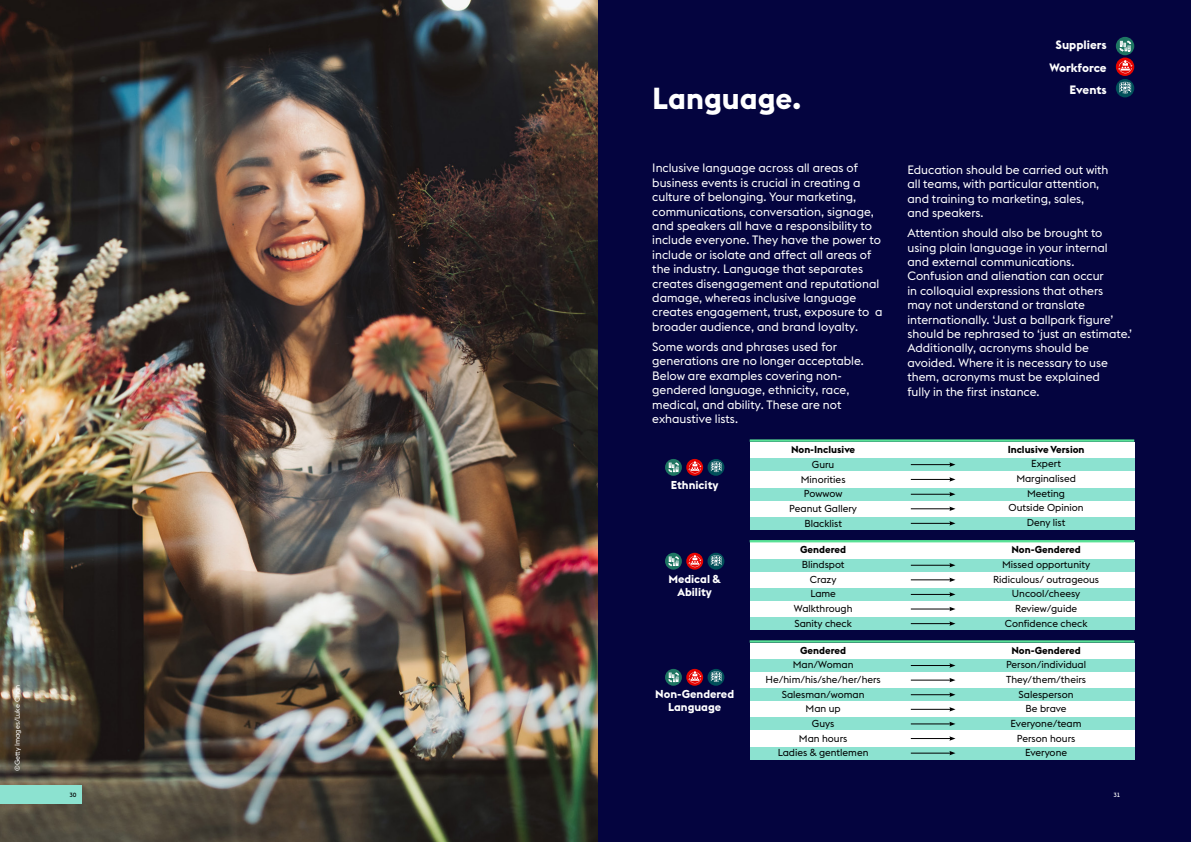
<style>
.page{position:relative;width:1191px;height:842px;background:#fff}
.page>*{position:absolute;margin:0;border:0;box-sizing:border-box;transform-origin:0 0}
.t1{font:700 30px "Euclid Flex B";color:#fff}
.t2{font:12px/14.4px "Euclid Flex";color:#fff}
.t3{font:12px/14.4px "Euclid Flex B";color:#fff}
.t4{font:700 12px "Euclid Flex B";color:#fff}
.t5{font:700 11.4px/13.6px "Euclid Flex B";color:#fff;text-align:center}
.t6{font:10px "Euclid Flex B";color:#000}
.t7{font:700 10px "Euclid Flex B";color:#000}
.t8{font:7px "Euclid Flex B";color:#fff}
.t9{font:500 6px "Euclid Flex B";color:#000}
.t10{font:500 6px "Euclid Flex B";color:#fff}
</style>
<div class="page">
<div style="left:597px;top:0;width:594px;height:842px;background:#04043f"></div>
<div style="left:1115px;top:37px;width:19px;height:18px;background:#1e7663;border-radius:50%"></div>
<svg style="left:1115px;top:58px;width:19px;height:18px"></svg>
<svg style="left:1115px;top:79px;width:19px;height:18px"></svg>
<svg style="left:1119px;top:40px;width:12px;height:12px"></svg>
<svg style="left:1118px;top:60px;width:14px;height:13px"></svg>
<svg style="left:1119px;top:82px;width:12px;height:11px"></svg>
<div style="left:749px;top:442px;width:385px;height:88px;background:#fff"></div>
<div style="left:749px;top:458px;width:385px;height:13px;background:#8ce2d0"></div>
<div style="left:749px;top:488px;width:385px;height:13px;background:#8ce2d0"></div>
<div style="left:749px;top:517px;width:385px;height:13px;background:#8ce2d0"></div>
<hr style="left:910px;top:464px;width:41px;height:1px;background:#000">
<svg style="left:949px;top:462px;width:6px;height:5px"></svg>
<hr style="left:910px;top:479px;width:41px;height:1px;background:#000">
<svg style="left:949px;top:477px;width:6px;height:5px"></svg>
<hr style="left:910px;top:494px;width:41px;height:1px;background:#000">
<svg style="left:949px;top:492px;width:6px;height:4px"></svg>
<hr style="left:910px;top:509px;width:41px;height:1px;background:#000">
<svg style="left:949px;top:507px;width:6px;height:4px"></svg>
<hr style="left:910px;top:523px;width:41px;height:1px;background:#000">
<svg style="left:949px;top:521px;width:6px;height:5px"></svg>
<svg style="left:665px;top:459px;width:17px;height:17px"></svg>
<svg style="left:668px;top:462px;width:11px;height:10px"></svg>
<svg style="left:686px;top:459px;width:17px;height:17px"></svg>
<svg style="left:688px;top:461px;width:13px;height:12px"></svg>
<svg style="left:707px;top:459px;width:17px;height:17px"></svg>
<svg style="left:711px;top:461px;width:10px;height:11px"></svg>
<hr style="left:749px;top:439px;width:385px;height:3px;background:#5ae297">
<img style="left:0;top:0;width:597px;height:842px">
<div style="left:749px;top:643px;width:385px;height:116px;background:#fff"></div>
<div style="left:749px;top:659px;width:385px;height:13px;background:#8ce2d0"></div>
<div style="left:749px;top:747px;width:385px;height:12px;background:#8ce2d0"></div>
<div style="left:749px;top:688px;width:385px;height:13px;background:#8ce2d0"></div>
<div style="left:749px;top:717px;width:385px;height:13px;background:#8ce2d0"></div>
<hr style="left:910px;top:665px;width:41px;height:1px;background:#000">
<svg style="left:949px;top:663px;width:6px;height:5px"></svg>
<hr style="left:910px;top:680px;width:41px;height:1px;background:#000">
<svg style="left:949px;top:678px;width:6px;height:4px"></svg>
<hr style="left:910px;top:694px;width:41px;height:1px;background:#000">
<svg style="left:949px;top:692px;width:6px;height:5px"></svg>
<hr style="left:910px;top:709px;width:41px;height:1px;background:#000">
<svg style="left:949px;top:707px;width:6px;height:4px"></svg>
<hr style="left:910px;top:724px;width:41px;height:1px;background:#000">
<svg style="left:949px;top:722px;width:6px;height:4px"></svg>
<hr style="left:910px;top:738px;width:41px;height:1px;background:#000">
<svg style="left:949px;top:736px;width:6px;height:5px"></svg>
<hr style="left:910px;top:753px;width:41px;height:1px;background:#000">
<svg style="left:949px;top:751px;width:6px;height:4px"></svg>
<div style="left:665px;top:669px;width:17px;height:17px;background:#1e7663;border-radius:50%"></div>
<svg style="left:668px;top:672px;width:11px;height:10px"></svg>
<svg style="left:686px;top:669px;width:17px;height:17px"></svg>
<svg style="left:688px;top:671px;width:13px;height:12px"></svg>
<svg style="left:707px;top:669px;width:17px;height:17px"></svg>
<svg style="left:711px;top:671px;width:10px;height:11px"></svg>
<hr style="left:749px;top:640px;width:385px;height:3px;background:#5ae297">
<div style="left:749px;top:542px;width:385px;height:88px;background:#fff"></div>
<div style="left:749px;top:559px;width:385px;height:13px;background:#8ce2d0"></div>
<div style="left:749px;top:588px;width:385px;height:13px;background:#8ce2d0"></div>
<div style="left:749px;top:617px;width:385px;height:13px;background:#8ce2d0"></div>
<hr style="left:910px;top:565px;width:41px;height:1px;background:#000">
<svg style="left:949px;top:563px;width:6px;height:4px"></svg>
<hr style="left:910px;top:580px;width:41px;height:1px;background:#000">
<svg style="left:949px;top:578px;width:6px;height:4px"></svg>
<hr style="left:910px;top:594px;width:41px;height:1px;background:#000">
<svg style="left:949px;top:592px;width:6px;height:5px"></svg>
<hr style="left:910px;top:609px;width:41px;height:1px;background:#000">
<svg style="left:949px;top:607px;width:6px;height:4px"></svg>
<hr style="left:910px;top:623px;width:41px;height:1px;background:#000">
<svg style="left:949px;top:621px;width:6px;height:5px"></svg>
<div style="left:665px;top:553px;width:17px;height:17px;background:#1e7663;border-radius:50%"></div>
<svg style="left:668px;top:556px;width:11px;height:10px"></svg>
<svg style="left:686px;top:553px;width:17px;height:17px"></svg>
<svg style="left:688px;top:555px;width:13px;height:12px"></svg>
<svg style="left:707px;top:553px;width:17px;height:17px"></svg>
<svg style="left:711px;top:555px;width:10px;height:11px"></svg>
<hr style="left:749px;top:540px;width:385px;height:2px;background:#5ae297">
<div style="left:0;top:785px;width:82px;height:19px;background:#8ce2d0"></div>
<p class="t8" style="left:13px;top:771px;width:88px;rotate:-90deg">©Getty Images/Luke Chan</p>
<p class="t1" style="left:652px;top:81px;width:150px">Language.</p>
<p class="t2" style="left:652px;top:161px;width:232px">Inclusive language across all areas of business events is crucial in creating a culture of belonging. Your marketing, communications, conversation, signage, and speakers all have a responsibility to include everyone. They have the power to include or isolate and affect all areas of the industry. Language that separates creates disengagement and reputational damage, whereas inclusive language creates engagement, trust, exposure to a broader audience, and brand loyalty.</p>
<p class="t2" style="left:652px;top:340px;width:213px">Some words and phrases used for generations are no longer acceptable.<br>Below are examples covering non&shy;gendered language, ethnicity, race, medical, and ability. These are not exhaustive lists.</p>
<p class="t5" style="left:671px;top:478px;width:49px">Ethnicity</p>
<p class="t5" style="left:668px;top:572px;width:54px">Medical &amp;<br>Ability</p>
<p class="t5" style="left:655px;top:687px;width:80px">Non-Gendered<br>Language</p>
<p class="t7" style="left:791px;top:444px;width:66px">Non-Inclusive</p>
<p class="t6" style="left:812px;top:459px;width:24px">Guru</p>
<p class="t6" style="left:800px;top:473px;width:46px">Minorities</p>
<p class="t6" style="left:804px;top:488px;width:40px">Powwow</p>
<p class="t6" style="left:789px;top:503px;width:69px">Peanut Gallery</p>
<p class="t6" style="left:804px;top:517px;width:39px">Blacklist</p>
<p class="t7" style="left:800px;top:544px;width:48px">Gendered</p>
<p class="t6" style="left:801px;top:559px;width:44px">Blindspot</p>
<p class="t6" style="left:810px;top:573px;width:28px">Crazy</p>
<p class="t6" style="left:810px;top:588px;width:27px">Lame</p>
<p class="t6" style="left:794px;top:603px;width:60px">Walkthrough</p>
<p class="t6" style="left:794px;top:617px;width:59px">Sanity check</p>
<p class="t7" style="left:800px;top:644px;width:48px">Gendered</p>
<p class="t6" style="left:793px;top:659px;width:62px">Man/Woman</p>
<p class="t6" style="left:765px;top:674px;width:117px">He/him/his/she/her/hers</p>
<p class="t6" style="left:781px;top:688px;width:84px">Salesman/woman</p>
<p class="t6" style="left:805px;top:703px;width:37px">Man up</p>
<p class="t6" style="left:812px;top:718px;width:24px">Guys</p>
<p class="t6" style="left:799px;top:732px;width:50px">Man hours</p>
<p class="t6" style="left:777px;top:747px;width:92px">Ladies &amp; gentlemen</p>
<p class="t4" style="left:1055px;top:38px;width:53px">Suppliers</p>
<p class="t4" style="left:1049px;top:61px;width:59px">Workforce</p>
<p class="t4" style="left:1069px;top:83px;width:39px">Events</p>
<p class="t3" style="left:907px;top:162px;width:203px">Education should be carried out with all teams, with particular attention, and training to marketing, sales, and speakers.</p>
<p class="t3" style="left:907px;top:226px;width:226px">Attention should also be brought to using plain language in your internal and external communications.<br>Confusion and alienation can occur<br>in colloquial expressions that others<br>may not understand or translate internationally. ‘Just a ballpark figure’ should be rephrased to ‘just an estimate.’ Additionally, acronyms should be avoided. Where it is necessary to use them, acronyms must be explained<br>fully in the first instance.</p>
<p class="t7" style="left:1007px;top:443px;width:78px">Inclusive Version</p>
<p class="t6" style="left:1031px;top:458px;width:31px">Expert</p>
<p class="t6" style="left:1016px;top:473px;width:61px">Marginalised</p>
<p class="t6" style="left:1027px;top:487px;width:39px">Meeting</p>
<p class="t6" style="left:1008px;top:502px;width:77px">Outside Opinion</p>
<p class="t6" style="left:1026px;top:517px;width:40px">Deny list</p>
<p class="t7" style="left:1011px;top:544px;width:71px">Non-Gendered</p>
<p class="t6" style="left:1002px;top:558px;width:90px">Missed opportunity</p>
<p class="t6" style="left:993px;top:573px;width:108px">Ridiculous/ outrageous</p>
<p class="t6" style="left:1012px;top:588px;width:70px">Uncool/cheesy</p>
<p class="t6" style="left:1015px;top:603px;width:64px">Review/guide</p>
<p class="t6" style="left:1004px;top:617px;width:84px">Confidence check</p>
<p class="t7" style="left:1011px;top:644px;width:71px">Non-Gendered</p>
<p class="t6" style="left:1006px;top:659px;width:82px">Person/individual</p>
<p class="t6" style="left:1006px;top:674px;width:81px">They/them/theirs</p>
<p class="t6" style="left:1018px;top:688px;width:57px">Salesperson</p>
<p class="t6" style="left:1025px;top:703px;width:42px">Be brave</p>
<p class="t6" style="left:1010px;top:718px;width:72px">Everyone/team</p>
<p class="t6" style="left:1017px;top:732px;width:60px">Person hours</p>
<p class="t6" style="left:1025px;top:747px;width:44px">Everyone</p>
<p class="t9" style="left:69px;top:791px;width:9px">30</p>
<p class="t10" style="left:1113px;top:791px;width:8px">31</p>
</div>
